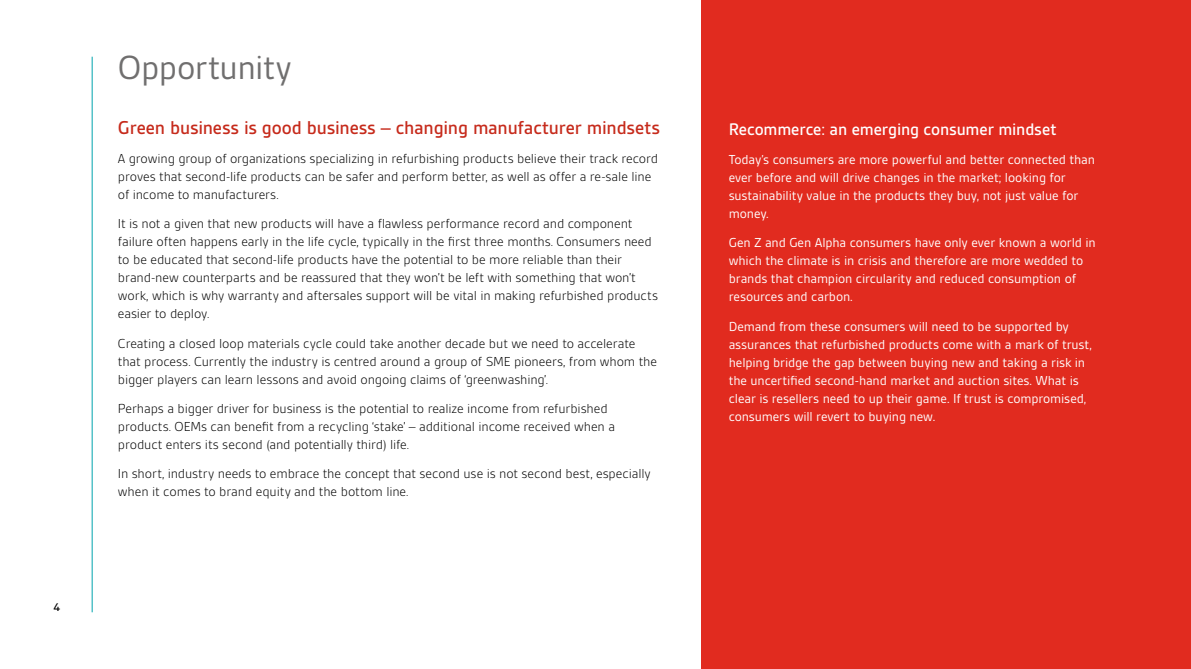
<style>
.page{position:relative;width:1191px;height:669px;background:#fff}
.page>*{position:absolute;margin:0;border:0;box-sizing:border-box;transform-origin:0 0}
.t1{font:36px "BSI Gesta";letter-spacing:-.015em;color:#706f6f}
.t2{font:500 20px "BSI Gesta";letter-spacing:-.01em;color:#c62a1b}
.t3{font:500 18px "BSI Gesta";letter-spacing:-.005em;color:#fff}
.t4{font:300 14px/18px "BSI Gesta";letter-spacing:-.01em;color:#000}
.t5{font:14px/18px "BSI Gesta";letter-spacing:-.01em;color:#fff}
.t6{font:500 12px "BSI Gesta";color:#000}
</style>
<div class="page">
<hr style="left:92px;top:57px;width:1px;height:555px;background:#00a3ad">
<div style="left:702px;top:0;width:489px;height:669px;background:#e12b1f"></div>
<p class="t6" style="left:54px;top:601px;width:8px">4</p>
<h1 class="t1" style="left:118px;top:49px;width:175px">Opportunity</h1>
<h2 class="t2" style="left:118px;top:117px;width:543px">Green business is good business – changing manufacturer mindsets</h2>
<p class="t4" style="left:118px;top:149px;width:542px">A growing group of organizations specializing in refurbishing products believe their track record proves that second-life products can be safer and perform better, as well as offer a re-sale line of income to manufacturers.</p>
<p class="t4" style="left:118px;top:215px;width:541px">It is not a given that new products will have a flawless performance record and component failure often happens early in the life cycle, typically in the first three months. Consumers need to be educated that second-life products have the potential to be more reliable than their brand-new counterparts and be reassured that they won’t be left with something that won’t work, which is why warranty and aftersales support will be vital in making refurbished products easier to deploy.</p>
<p class="t4" style="left:118px;top:334px;width:541px">Creating a closed loop materials cycle could take another decade but we need to accelerate that process. Currently the industry is centred around a group of SME pioneers, from whom the bigger players can learn lessons and avoid ongoing claims of ‘greenwashing’.</p>
<p class="t4" style="left:118px;top:400px;width:499px">Perhaps a bigger driver for business is the potential to realize income from refurbished products. OEMs can benefit from a recycling ‘stake’ – additional income received when a product enters its second (and potentially third) life.</p>
<p class="t4" style="left:118px;top:465px;width:534px">In short, industry needs to embrace the concept that second use is not second best, especially when it comes to brand equity and the bottom line.</p>
<p class="t3" style="left:729px;top:120px;width:329px">Recommerce: an emerging consumer mindset</p>
<p class="t5" style="left:729px;top:151px;width:368px">Today’s consumers are more powerful and better connected than ever before and will drive changes in the market; looking for sustainability value in the products they buy, not just value for money.</p>
<p class="t5" style="left:729px;top:234px;width:368px">Gen Z and Gen Alpha consumers have only ever known a world in which the climate is in crisis and therefore are more wedded to brands that champion circularity and reduced consumption of resources and carbon.</p>
<p class="t5" style="left:729px;top:317px;width:364px">Demand from these consumers will need to be supported by assurances that refurbished products come with a mark of trust, helping bridge the gap between buying new and taking a risk in the uncertified second-hand market and auction sites. What is clear is resellers need to up their game. If trust is compromised, consumers will revert to buying new.</p>
</div>
